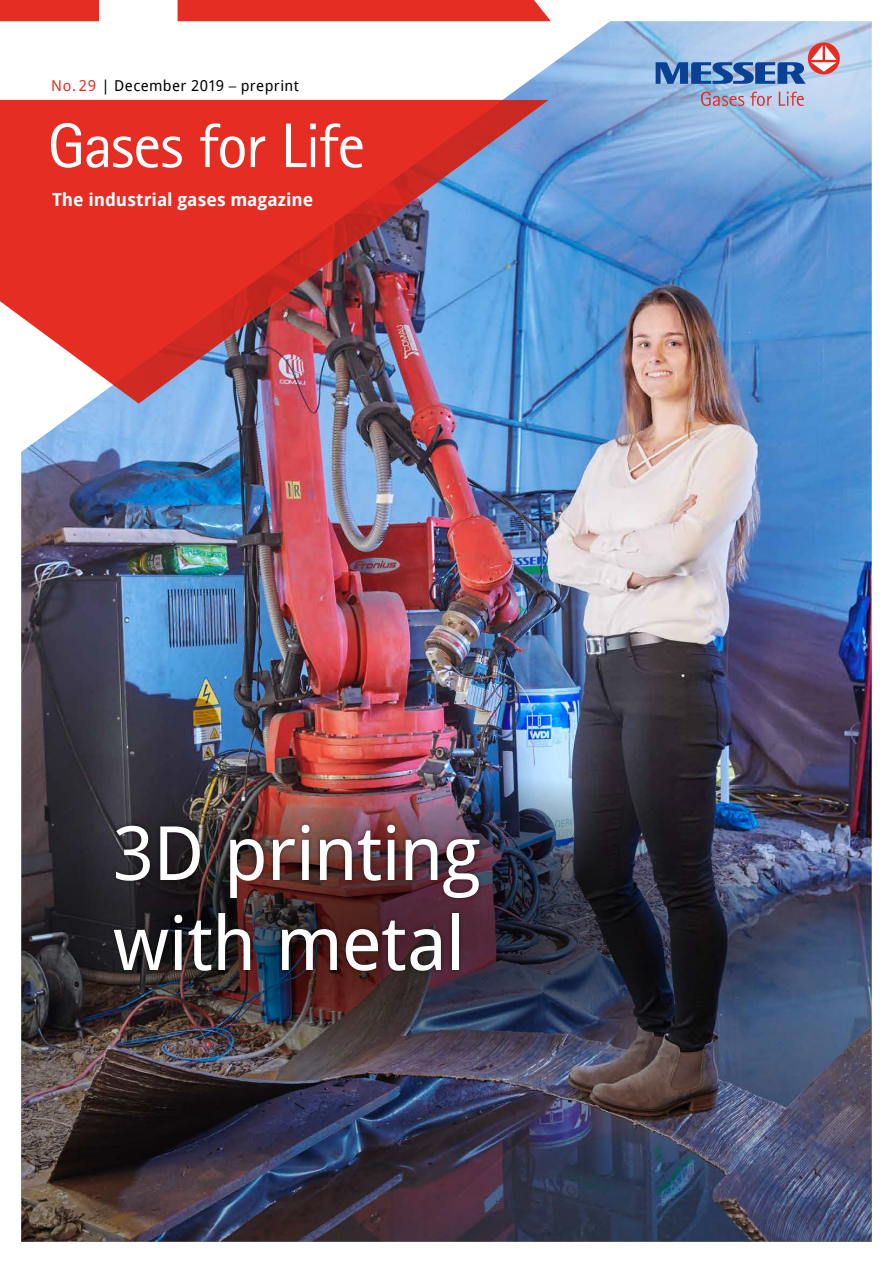
<style>
.page{position:relative;width:893px;height:1263px;background:#fff}
.page>*{position:absolute;margin:0;border:0;box-sizing:border-box;transform-origin:0 0}
.t1{font:75px/90px "Droid Sans";letter-spacing:-.015em;color:#fff}
.t2{font:63px "AT Rotis Sans Serif";letter-spacing:-.02em;color:#fff}
.t3{font:700 18px "Droid Sans";color:#fff}
.t4{font:15px "Droid Sans";letter-spacing:.03em;color:#000}
.s1{color:#e62d24}
.s2{font-family:"Univers CE";font-weight:300}
</style>
<div class="page">
<img style="left:21px;top:21px;width:851px;height:860px">
<svg style="left:509px;top:21px;width:363px;height:187px;background:#8fb5df"></svg>
<div style="left:178px;top:0;width:373px;height:21px;background:#e62d24"></div>
<div style="left:0;top:0;width:99px;height:21px;background:#e62d24"></div>
<img style="left:0;top:100px;width:549px;height:304px">
<svg style="left:701px;top:91px;width:103px;height:15px;background:#bca6bb"></svg>
<div style="left:808px;top:43px;width:32px;height:31px;background:#e62d24;border-radius:50%"></div>
<svg style="left:656px;top:45px;width:180px;height:39px;background:#8499c4"></svg>
<img style="left:21px;top:773px;width:808px;height:294px;border-radius:50%">
<img style="left:21px;top:881px;width:851px;height:361px">
<div style="left:110px;top:820px;width:374px;height:155px;background:#000;opacity:.5"></div>
<p class="t4" style="left:51px;top:77px;width:249px"><span class="s1">No. 29</span> | December 2019 <span class="s2">–</span> preprint</p>
<h2 class="t2" style="left:48px;top:109px;width:319px">Gases for Life</h2>
<p class="t3" style="left:52px;top:189px;width:263px">The industrial gases magazine</p>
<h1 class="t1" style="left:113px;top:809px;width:369px">3D printing with metal</h1>
</div>
